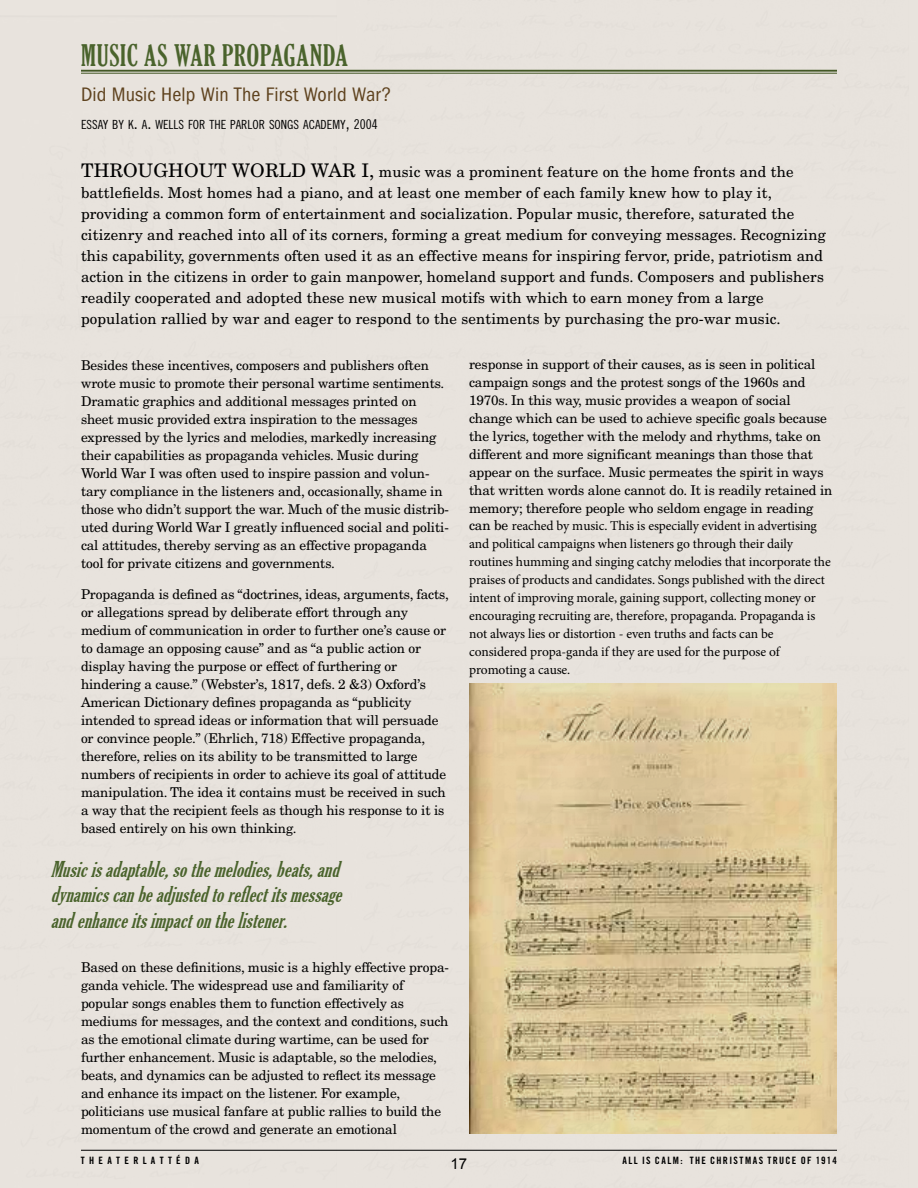
<style>
.page{position:relative;width:918px;height:1188px;background:#fff}
.page>*{position:absolute;margin:0;border:0;box-sizing:border-box;transform-origin:0 0}
.t1{font:extra-condensed 28.5px "Gloucester";letter-spacing:.035em;color:#4a632c}
.t2{font:italic extra-condensed 21px/25.5px "Gloucester";color:#4a632c}
.t3{font:condensed 20.25px "ITC Franklin Gothic Std";letter-spacing:.005em;color:#5f431f}
.t4{font:18.75px "New Century Schlbk LT Std";letter-spacing:.01em;color:#000}
.t5{font:15px/21px "New Century Schlbk LT Std";letter-spacing:.01em;color:#000}
.t6{font:15px "Arial";color:#000}
.t7{font:13.5px/18px "New Century Schlbk LT Std";letter-spacing:-.01em;color:#000}
.t8{font:13.5px/18px "Minion Pro";letter-spacing:-.01em;color:#000}
.t9{font:12.6px "Trade Gothic LT Std Cn 18";color:#000}
.t10{font:10.2px "Trade Gothic LT Std Bd Cn 20";letter-spacing:.13em;color:#000}
.t11{font:10.2px "Trade Gothic LT Std Bd Cn 20";letter-spacing:.425em;color:#000}
.s1{font-size:18px}
.s2{font-size:13.5px}
.s3{font-size:18.75px}
.s4{font-family:"New Century Schlbk LT Std"}
</style>
<div class="page">
<div style="left:0;top:325px;width:918px;height:863px;background:#e8e3dd"></div>
<img style="left:469px;top:684px;width:368px;height:450px">
<hr style="left:81px;top:70px;width:756px;height:2px;background:#4a632c">
<hr style="left:81px;top:73px;width:756px;height:1px;background:#4a632c">
<h1 class="t1" style="left:81px;top:39px;width:269px">MUSIC AS WAR PROPAGANDA</h1>
<h3 class="t3" style="left:81px;top:83px;width:312px">Did Music Help Win The First World War?</h3>
<p class="t9" style="left:81px;top:117px;width:298px">ESSAY BY K<span class="s1">.</span> A<span class="s1">.</span> WELLS FOR THE PARLOR SONGS ACADEMY<span class="s1">,</span> <span class="s2">2004</span></p>
<h3 class="t4" style="left:81px;top:159px;width:199px">Throughout World</h3>
<p class="t5" style="left:81px;top:161px;width:746px;text-indent:230px"><span class="s3">War I,</span> music was a prominent feature on the home fronts and the battlefields. Most homes had a piano, and at least one member of each family knew how to play it, providing a common form of entertainment and socialization. Popular music, therefore, saturated the citizenry and reached into all of its corners, forming a great medium for conveying messages. Recognizing this capability, governments often used it as an effective means for inspiring fervor, pride, patriotism and action in the citizens in order to gain manpower, homeland support and funds. Composers and publishers readily cooperated and adopted these new musical motifs with which to earn money from a large population rallied by war and eager to respond to the sentiments by purchasing the pro-war music.</p>
<p class="t7" style="left:81px;top:356px;width:369px">Besides these incentives, composers and publishers often wrote music to promote their personal wartime sentiments.<br>Dramatic graphics and additional messages printed on sheet music provided extra inspiration to the messages expressed by the lyrics and melodies, markedly increasing their capabilities as propaganda vehicles. Music during World War I was often used to inspire passion and volun&shy;tary compliance in the listeners and, occasionally, shame in those who didn’t support the war. Much of the music distrib&shy;uted during World War I greatly influenced social and politi&shy;cal attitudes, thereby serving as an effective propaganda tool for private citizens and governments.</p>
<p class="t7" style="left:81px;top:585px;width:369px">Propaganda is defined as “doctrines, ideas, arguments, facts, or allegations spread by deliberate effort through any medium of communication in order to further one’s cause or to damage an opposing cause” and as “a public action or display having the purpose or effect of furthering or hindering a cause.” (Webster’s, 1817, defs. 2 &amp;3) Oxford’s American Dictionary defines propaganda as “publicity intended to spread ideas or information that will persuade or convince people.” (Ehrlich, 718) Effective propaganda, therefore, relies on its ability to be transmitted to large numbers of recipients in order to achieve its goal of attitude manipulation. The idea it contains must be received in such a way that the recipient feels as though his response to it is based entirely on his own thinking.</p>
<h2 class="t2" style="left:51px;top:856px;width:298px">Musicisadaptable,sothemelodies,beats,and dynamicscanbeadjustedtoreflectitsmessage andenhanceitsimpactonthelistener.</h2>
<p class="t7" style="left:81px;top:959px;width:369px">Based on these definitions, music is a highly effective propa&shy;ganda vehicle. The widespread use and familiarity of popular songs enables them to function effectively as mediums for messages, and the context and conditions, such as the emotional climate during wartime, can be used for further enhancement. Music is adaptable, so the melodies, beats, and dynamics can be adjusted to reflect its message and enhance its impact on the listener. For example, politicians use musical fanfare at public rallies to build the momentum of the crowd and generate an emotional</p>
<p class="t7" style="left:469px;top:356px;width:365px">response in support of their causes, as is seen in political campaign songs and the protest songs of the 1960s and 1970s. In this way, music provides a weapon of social change which can be used to achieve specific goals because the lyrics, together with the melody and rhythms, take on different and more significant meanings than those that appear on the surface. Music permeates the spirit in ways that written words alone cannot do. It is readily retained in memory; therefore people who seldom engage in reading</p>
<p class="t8" style="left:469px;top:517px;width:363px"><span class="s4">can be</span> reached by music. This is especially evident in advertising and political campaigns when listeners go through their daily routines humming and singing catchy melodies that incorporate the praises of products and candidates. Songs published with the direct intent of improving morale, gaining support, collecting money or encouraging recruiting are, therefore, propaganda. Propaganda is not always lies or distortion - even truths and facts can be considered propa-ganda if they are used for the purpose of promoting a cause.</p>
<p class="t11" style="left:81px;top:1155px;width:119px">THEATER LATTÉ DA</p>
<p class="t10" style="left:622px;top:1155px;width:216px">ALL IS CALM: THE CHRISTMAS TRUCE OF 1914</p>
<p class="t6" style="left:451px;top:1153px;width:18px">17</p>
</div>
